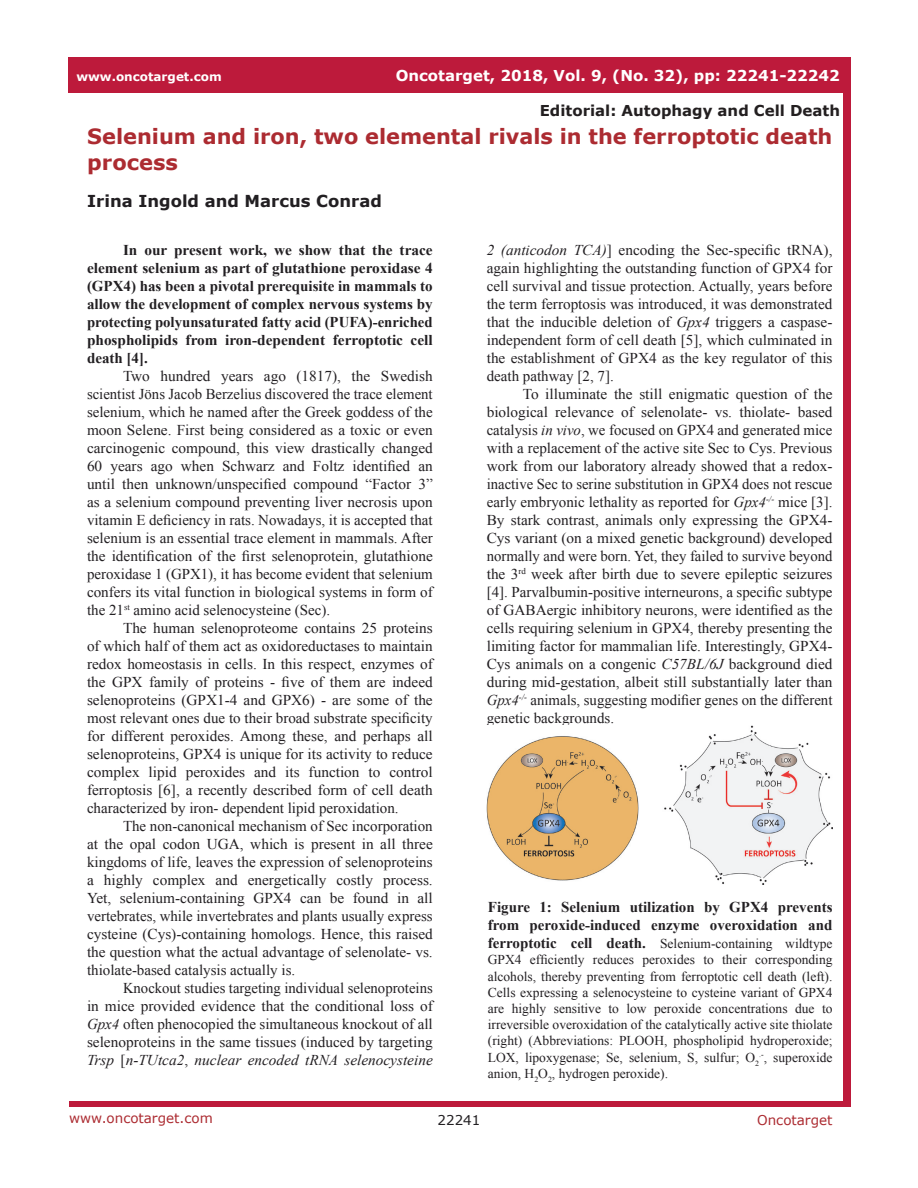
<style>
.page{position:relative;width:918px;height:1188px;background:#fff}
.page>*{position:absolute;margin:0;border:0;box-sizing:border-box;transform-origin:0 0}
.t1{font:700 21px/25.2px "Verdana";color:#ac2b31}
.Authors{font:700 16.5px "Verdana";color:#221f22}
.BodyTextEditorial{font:15px/18px "Times New Roman";color:#221f22;text-align:justify}
.BodyTextEditorial-2{font:700 15px/18px "Times New Roman";color:#221f22;text-align:justify}
.FigureText{font:700 15px/18px "Times New Roman";color:#221f22}
.t2{font:700 15px "Verdana";color:#fff}
.t3{font:700 15px "Verdana";color:#231f20}
.FigureText-2{font:13.5px/16.2px "Times New Roman";color:#221f22;text-align:justify}
.t4{font:13.5px "Verdana";color:#ac2b31}
.t5{font:13.5px "Verdana";color:#221f22}
.t6{font:700 12px "Verdana";color:#fff}
.s1{font-style:italic}
.s2{font-weight:700;font-size:15px}
</style>
<div class="page">
<div style="left:69px;top:57px;width:781px;height:36px;background:#bd1a3b"></div>
<img style="left:487px;top:725px;width:345px;height:159px">
<p class="t6" style="left:76px;top:68px;width:147px">www.oncotarget.com</p>
<p class="t2" style="left:396px;top:65px;width:446px">Oncotarget, 2018, Vol. 9, (No. 32), pp: 22241-22242</p>
<p class="t3" style="left:540px;top:100px;width:302px">Editorial: Autophagy and Cell Death</p>
<p class="t1" style="left:87px;top:124px;width:747px">Selenium and iron, two elemental rivals in the ferroptotic death process</p>
<p class="Authors" style="left:87px;top:190px;width:296px">Irina Ingold and Marcus Conrad</p>
<p class="BodyTextEditorial-2" style="left:87px;top:241px;width:347px;text-indent:36px">In our present work, we show that the trace element selenium as part of glutathione peroxidase 4 (GPX4) has been a pivotal prerequisite in mammals to allow the development of complex nervous systems by protecting polyunsaturated fatty acid (PUFA)-enriched phospholipids from iron-dependent ferroptotic cell death [4].</p>
<p class="BodyTextEditorial" style="left:87px;top:367px;width:347px;text-indent:36px">Two hundred years ago (1817), the Swedish scientist Jöns Jacob Berzelius discovered the trace element selenium, which he named after the Greek goddess of the moon Selene. First being considered as a toxic or even carcinogenic compound, this view drastically changed 60 years ago when Schwarz and Foltz identified an until then unknown/unspecified compound “Factor 3” as a selenium compound preventing liver necrosis upon vitamin E deficiency in rats. Nowadays, it is accepted that selenium is an essential trace element in mammals. After the identification of the first selenoprotein, glutathione peroxidase 1 (GPX1), it has become evident that selenium confers its vital function in biological systems in form of the 21<sup>st</sup> amino acid selenocysteine (Sec).</p>
<p class="BodyTextEditorial" style="left:87px;top:619px;width:347px;text-indent:36px">The human selenoproteome contains 25 proteins of which half of them act as oxidoreductases to maintain redox homeostasis in cells. In this respect, enzymes of the GPX family of proteins - five of them are indeed selenoproteins (GPX1-4 and GPX6) - are some of the most relevant ones due to their broad substrate specificity for different peroxides. Among these, and perhaps all selenoproteins, GPX4 is unique for its activity to reduce complex lipid peroxides and its function to control ferroptosis [6], a recently described form of cell death characterized by iron- dependent lipid peroxidation.</p>
<p class="BodyTextEditorial" style="left:87px;top:817px;width:347px;text-indent:36px">The non-canonical mechanism of Sec incorporation at the opal codon UGA, which is present in all three kingdoms of life, leaves the expression of selenoproteins a highly complex and energetically costly process.<br>Yet, selenium-containing GPX4 can be found in all vertebrates, while invertebrates and plants usually express cysteine (Cys)-containing homologs. Hence, this raised the question what the actual advantage of selenolate- vs. thiolate-based catalysis actually is.</p>
<p class="BodyTextEditorial" style="left:87px;top:979px;width:347px;text-indent:36px">Knockout studies targeting individual selenoproteins in mice provided evidence that the conditional loss of <span class="s1">Gpx4</span> often phenocopied the simultaneous knockout of all selenoproteins in the same tissues (induced by targeting <span class="s1">Trsp</span> [<span class="s1">n-TUtca2</span>, <span class="s1">nuclear encoded tRNA selenocysteine</span></p>
<p class="BodyTextEditorial" style="left:487px;top:241px;width:347px"><span class="s1">2 (anticodon TCA)</span>] encoding the Sec-specific tRNA), again highlighting the outstanding function of GPX4 for cell survival and tissue protection. Actually, years before the term ferroptosis was introduced, it was demonstrated that the inducible deletion of <span class="s1">Gpx4</span> triggers a caspase&shy;independent form of cell death [5], which culminated in the establishment of GPX4 as the key regulator of this death pathway [2, 7].</p>
<p class="BodyTextEditorial" style="left:487px;top:385px;width:347px;text-indent:36px">To illuminate the still enigmatic question of the biological relevance of selenolate- vs. thiolate- based catalysis <span class="s1">in vivo</span>, we focused on GPX4 and generated mice with a replacement of the active site Sec to Cys. Previous work from our laboratory already showed that a redox&shy;inactive Sec to serine substitution in GPX4 does not rescue early embryonic lethality as reported for <span class="s1">Gpx4</span><sup>-/-</sup> mice [3].<br>By stark contrast, animals only expressing the GPX4- Cys variant (on a mixed genetic background) developed normally and were born. Yet, they failed to survive beyond the 3<sup>rd</sup> week after birth due to severe epileptic seizures [4]. Parvalbumin-positive interneurons, a specific subtype of GABAergic inhibitory neurons, were identified as the cells requiring selenium in GPX4, thereby presenting the limiting factor for mammalian life. Interestingly, GPX4- Cys animals on a congenic <span class="s1">C57BL/6J</span> background died during mid-gestation, albeit still substantially later than <span class="s1">Gpx4</span><sup>-/-</sup> animals, suggesting modifier genes on the different genetic backgrounds.</p>
<p class="FigureText" style="left:488px;top:898px;width:346px">Figure 1: Selenium utilization by GPX4 prevents from peroxide-induced enzyme overoxidation and</p>
<p class="FigureText-2" style="left:488px;top:935px;width:346px"><span class="s2">ferroptotic cell death.</span> Selenium-containing wildtype GPX4 efficiently reduces peroxides to their corresponding alcohols, thereby preventing from ferroptotic cell death (left).<br>Cells expressing a selenocysteine to cysteine variant of GPX4 are highly sensitive to low peroxide concentrations due to irreversible overoxidation of the catalytically active site thiolate (right) (Abbreviations: PLOOH, phospholipid hydroperoxide; LOX, lipoxygenase; Se, selenium, S, sulfur; O<sub>2</sub><sup>.-</sup>, superoxide anion, H<sub>2</sub>O<sub>2</sub>, hydrogen peroxide).</p>
<p class="t4" style="left:69px;top:1109px;width:145px">www.oncotarget.com</p>
<p class="t5" style="left:438px;top:1111px;width:44px">22241</p>
<p class="t4" style="left:757px;top:1111px;width:77px">Oncotarget</p>
</div>
